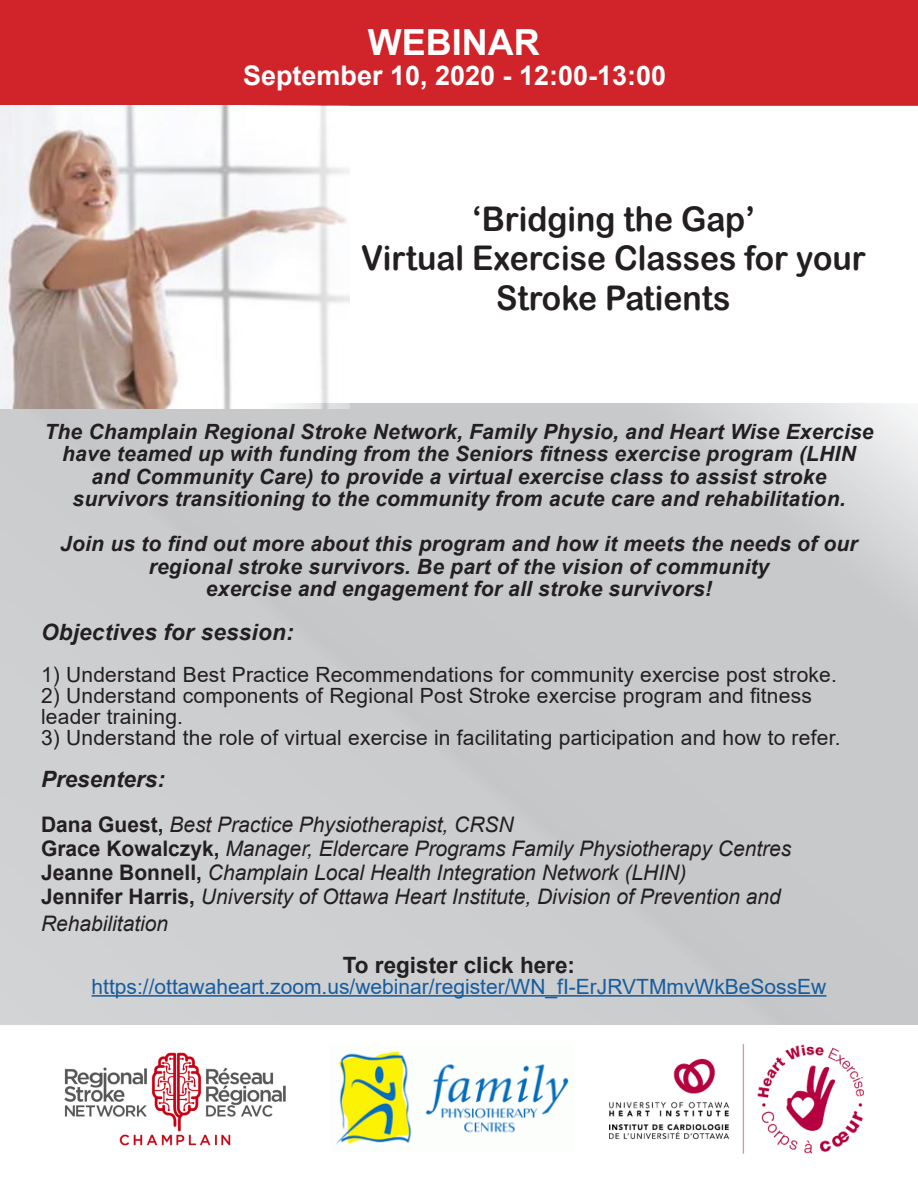
<style>
.page{position:relative;width:918px;height:1188px;background:#fff}
.page>*{position:absolute;margin:0;border:0;box-sizing:border-box;transform-origin:0 0}
.t1{font:700 36px "Arial";color:#fff}
.t2{font:34.05px "Arial Rounded MT Bold";color:#231f20;scale:.94 1}
.t3{font:700 27px "Arial";color:#fff}
.t4{font:italic 700 22.5px "Arial";letter-spacing:.01em;color:#231f20}
.t5{font:700 22.5px "Arial";color:#231f20}
.t6{font:italic 21.45px "Arial";color:#231f20}
.t7{font:italic 700 21px/22.5px "Arial";letter-spacing:.01em;color:#231f20;text-align:center}
.t8{font:21px "Arial";letter-spacing:.01em;color:#231f20}
.t9{font:21px "Arial";color:#175d9e}
.s1{font-weight:700;font-style:normal}
</style>
<div class="page">
<div style="left:0;top:404px;width:918px;height:621px;background:#c8c9cb"></div>
<img style="left:64px;top:1052px;width:222px;height:94px">
<img style="left:336px;top:1050px;width:233px;height:95px">
<img style="left:609px;top:1044px;width:255px;height:110px">
<div style="left:0;top:0;width:918px;height:106px;background:#d1232a"></div>
<hr style="left:92px;top:995px;width:734px;height:2px;background:#175d9e">
<img style="left:0;top:106px;width:350px;height:302px">
<h1 class="t1" style="left:368px;top:17px;width:173px">WEBINAR</h1>
<p class="t3" style="left:243px;top:56px;width:425px">September 10, 2020 - 12:00-13:00</p>
<p class="t2" style="left:472px;top:199px;width:303px">‘Bridging the Gap’</p>
<p class="t2" style="left:361px;top:238px;width:538px">Virtual Exercise Classes for your</p>
<p class="t2" style="left:496px;top:278px;width:251px">Stroke Patients</p>
<p class="t7" style="left:44px;top:421px;width:831px">The Champlain Regional Stroke Network, Family Physio, and Heart Wise Exercise have teamed up with funding from the Seniors fitness exercise program (LHIN</p>
<p class="t7" style="left:91px;top:466px;width:736px">and Community Care) to provide a virtual exercise class to assist stroke</p>
<p class="t7" style="left:72px;top:488px;width:775px">survivors transitioning to the community from acute care and rehabilitation.</p>
<p class="t7" style="left:60px;top:533px;width:799px">Join us to find out more about this program and how it meets the needs of our</p>
<p class="t7" style="left:149px;top:556px;width:622px">regional stroke survivors. Be part of the vision of community</p>
<p class="t7" style="left:206px;top:578px;width:508px">exercise and engagement for all stroke survivors!</p>
<p class="t4" style="left:41px;top:617px;width:254px">Objectives for session:</p>
<p class="t8" style="left:41px;top:660px;width:797px">1) Understand Best Practice Recommendations for community exercise post stroke.</p>
<p class="t8" style="left:41px;top:681px;width:772px">2) Understand components of Regional Post Stroke exercise program and fitness</p>
<p class="t8" style="left:41px;top:702px;width:144px">leader training.</p>
<p class="t8" style="left:41px;top:723px;width:801px">3) Understand the role of virtual exercise in facilitating participation and how to refer.</p>
<p class="t4" style="left:41px;top:764px;width:125px">Presenters:</p>
<p class="t6" style="left:41px;top:810px;width:474px"><span class="s1">Dana Guest,</span> Best Practice Physiotherapist, CRSN</p>
<p class="t6" style="left:41px;top:834px;width:752px"><span class="s1">Grace Kowalczyk,</span> Manager, Eldercare Programs Family Physiotherapy Centres</p>
<p class="t6" style="left:41px;top:858px;width:647px"><span class="s1">Jeanne Bonnell,</span> Champlain Local Health Integration Network (LHIN)</p>
<p class="t6" style="left:41px;top:882px;width:741px"><span class="s1">Jennifer Harris,</span> University of Ottawa Heart Institute, Division of Prevention and</p>
<p class="t6" style="left:41px;top:909px;width:129px">Rehabilitation</p>
<p class="t5" style="left:343px;top:949px;width:234px">To register click here:</p>
<p class="t9" style="left:92px;top:972px;width:736px">https://ottawaheart.zoom.us/webinar/register/WN_fI-ErJRVTMmvWkBeSossEw</p>
</div>
